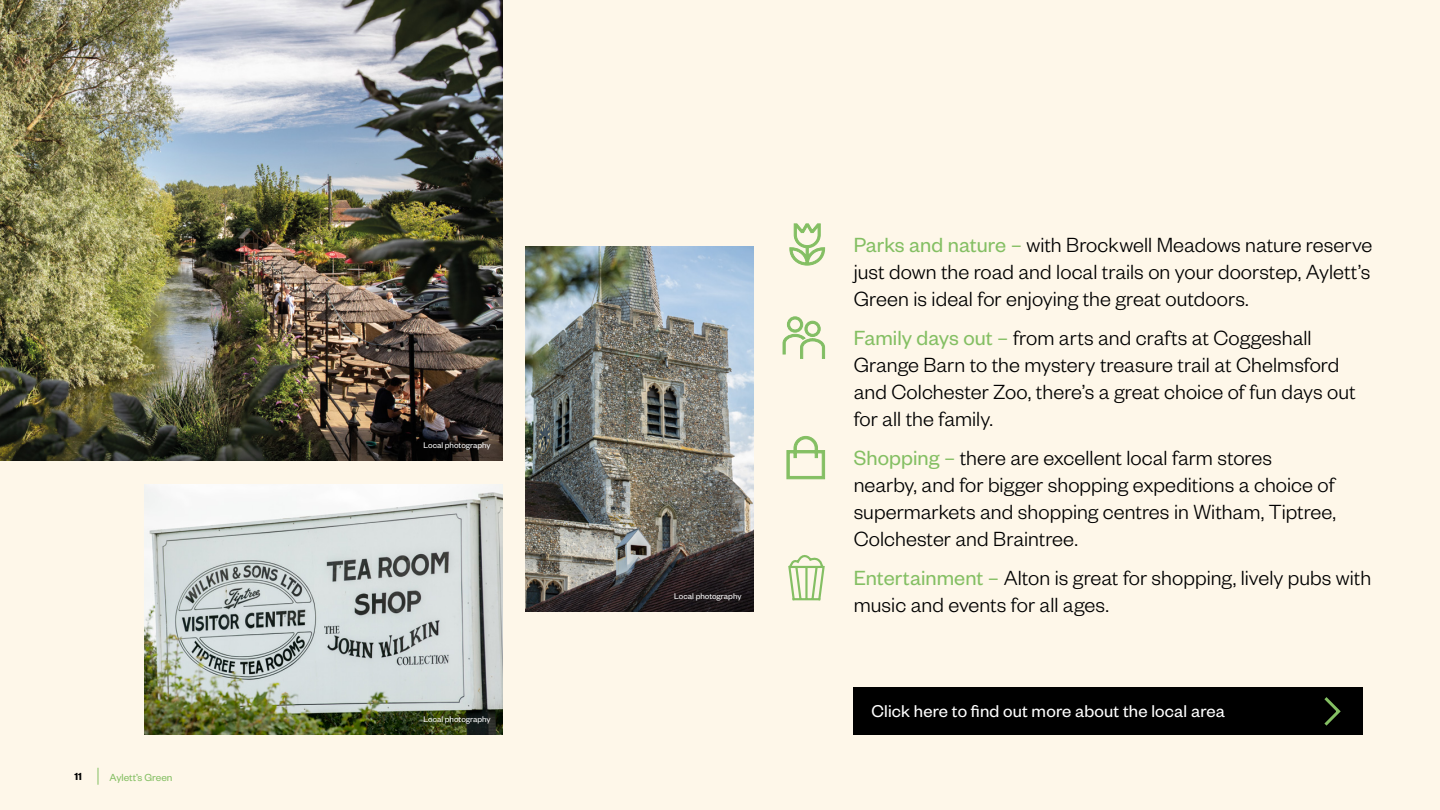
<style>
.page{position:relative;width:1440px;height:810px;background:#fef7e9}
.page>*{position:absolute;margin:0;border:0;box-sizing:border-box;transform-origin:0 0}
.t1{font:300 22.5px/27px "Founders Grotesk";color:#000}
.t2{font:18.75px "Founders Grotesk";letter-spacing:.01em;color:#fff}
.t3{font:11.25px "Founders Grotesk";color:#84bf63}
.t4{font:11.25px "Founders Grotesk Sm Bd";color:#000}
.t5{font:9px "Founders Grotesk";color:#fff}
.s1{font-weight:400;color:#84bf63}
</style>
<div class="page">
<div style="left:854px;top:688px;width:509px;height:47px;background:#000"></div>
<svg style="left:1324px;top:697px;width:17px;height:29px"></svg>
<svg style="left:98px;top:768px;width:1px;height:17px"></svg>
<img style="left:0;top:0;width:503px;height:461px">
<img style="left:145px;top:484px;width:358px;height:251px">
<img style="left:526px;top:246px;width:228px;height:366px">
<svg style="left:787px;top:436px;width:38px;height:43px"></svg>
<svg style="left:789px;top:224px;width:36px;height:41px"></svg>
<svg style="left:788px;top:555px;width:37px;height:46px"></svg>
<svg style="left:783px;top:316px;width:42px;height:43px"></svg>
<p class="t4" style="left:74px;top:770px;width:9px">11</p>
<p class="t3" style="left:110px;top:770px;width:64px">Aylett’s Green</p>
<p class="t5" style="left:424px;top:439px;width:69px">Local photography</p>
<p class="t5" style="left:424px;top:714px;width:69px">Local photography</p>
<p class="t5" style="left:674px;top:591px;width:69px">Local photography</p>
<p class="t1" style="left:854px;top:230px;width:520px;text-align:justify"><span class="s1">Parks and nature –</span> with Brockwell Meadows nature reserve just down the road and local trails on your doorstep, Aylett’s Green is ideal for enjoying the great outdoors.</p>
<p class="t1" style="left:854px;top:323px;width:503px"><span class="s1">Family days out –</span> from arts and crafts at Coggeshall Grange Barn to the mystery treasure trail at Chelmsford and Colchester Zoo, there’s a great choice of fun days out for all the family.</p>
<p class="t1" style="left:854px;top:443px;width:484px"><span class="s1">Shopping –</span> there are excellent local farm stores nearby, and for bigger shopping expeditions a choice of supermarkets and shopping centres in Witham, Tiptree, Colchester and Braintree.</p>
<p class="t1" style="left:854px;top:563px;width:519px"><span class="s1">Entertainment –</span> Alton is great for shopping, lively pubs with music and events for all ages.</p>
<p class="t2" style="left:872px;top:700px;width:355px">Click here to find out more about the local area</p>
</div>
